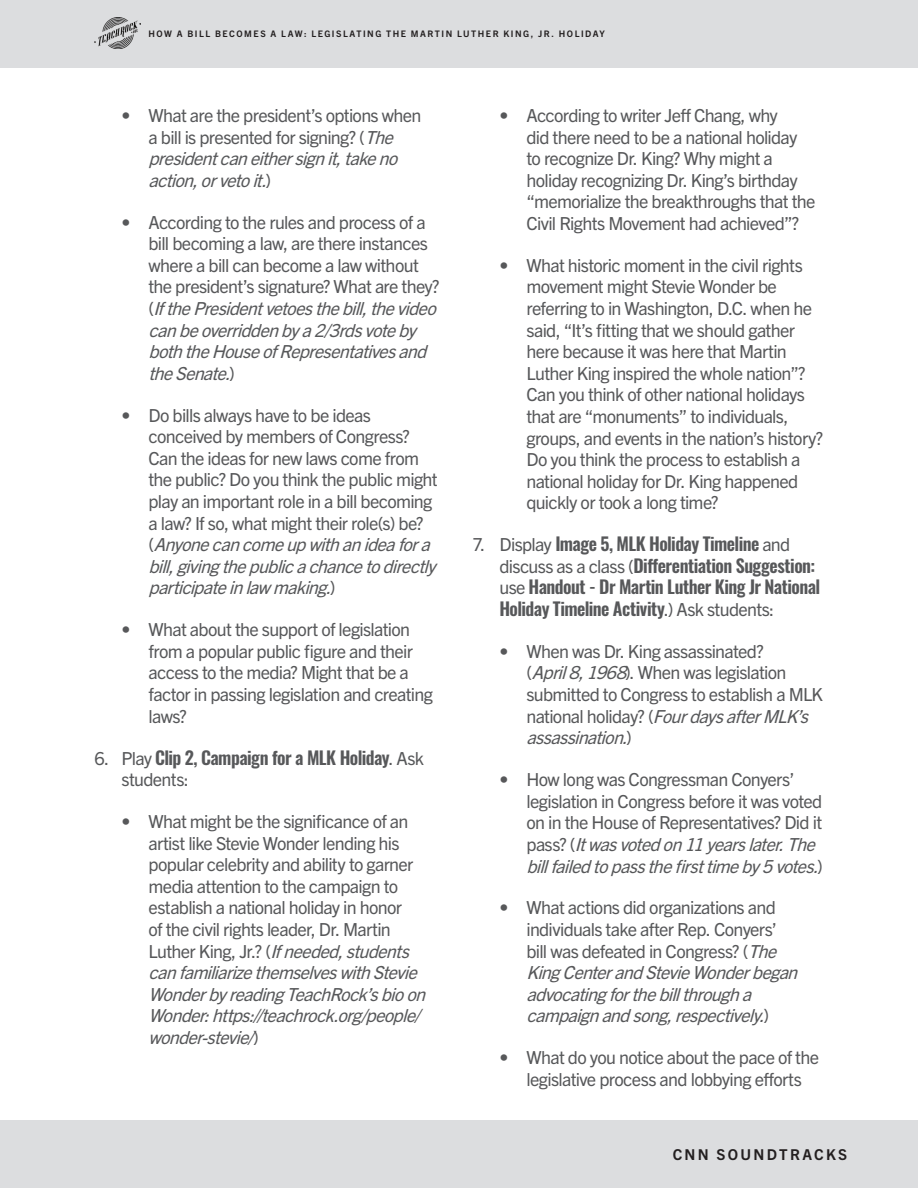
<style>
.page{position:relative;width:918px;height:1188px;background:#fff}
.page>*{position:absolute;margin:0;border:0;box-sizing:border-box;transform-origin:0 0}
.t1{font:18px/21.6px "Trade Gothic Next LT Pro";letter-spacing:-.035em;color:#57585a}
.t2{font:600 18px/21.6px "Oswald";letter-spacing:-.03em;color:#57585a}
.t3{font:700 15px "Trade Gothic Next LT Pro";letter-spacing:.15em;color:#231f20}
.t4{font:700 9px "Trade Gothic Next LT Pro";letter-spacing:.165em;color:#231f20}
.s1{font-style:italic}
.s2{font-family:"Trade Gothic Next LT Pro";font-weight:400}
</style>
<div class="page">
<div style="left:0;top:0;width:918px;height:68px;background:#dcdddf"></div>
<img style="left:94px;top:18px;width:46px;height:30px">
<div style="left:0;top:1120px;width:918px;height:68px;background:#dcdddf"></div>
<p class="t4" style="left:148px;top:28px;width:458px">HOW A BILL BECOMES A LAW: LEGISLATING THE MARTIN LUTHER KING, JR. HOLIDAY</p>
<p class="t1" style="left:148px;top:103px;width:275px;text-indent:-27px">• What are the president’s options when a bill is presented for signing? (<span class="s1">The presidentcaneithersignit,takeno action,orvetoit.</span>)</p>
<p class="t1" style="left:148px;top:210px;width:295px;text-indent:-27px">• According to the rules and process of a bill becoming a law, are there instances where a bill can become a law without the president’s signature? What are they? ( <span class="s1">IfthePresidentvetoesthebill,thevideo canbeoverriddenbya2/3rdsvoteby boththeHouseofRepresentativesand theSenate.</span>)</p>
<p class="t1" style="left:148px;top:403px;width:295px;text-indent:-27px">• Do bills always have to be ideas conceived by members of Congress?<br>Can the ideas for new laws come from the public? Do you think the public might play an important role in a bill becoming a law? If so, what might their role(s) be?<br>( <span class="s1">Anyonecancomeupwithanideafora bill,givingthepublicachancetodirectly participateinlawmaking.</span>)</p>
<p class="t1" style="left:148px;top:618px;width:286px;text-indent:-27px">• What about the support of legislation from a popular public figure and their access to the media? Might that be a factor in passing legislation and creating laws?</p>
<p class="t2" style="left:122px;top:748px;width:304px;text-indent:-27px"><span class="s2">6. Play</span> Clip 2, Campaign for a MLK Holiday<span class="s2">. Ask students:</span></p>
<p class="t1" style="left:148px;top:809px;width:284px;text-indent:-27px">• What might be the significance of an artist like Stevie Wonder lending his popular celebrity and ability to garner media attention to the campaign to establish a national holiday in honor<br>of the civil rights leader, Dr. Martin<br>L u t h e r K i n g , J r . ? ( <span class="s1">Ifneeded,students canfamiliarizethemselveswithStevie WonderbyreadingTeachRock’sbioon Wonder:https://teachrock.org/people/ wonder-stevie/</span>)</p>
<p class="t1" style="left:526px;top:103px;width:290px;text-indent:-27px">• According to writer Jeff Chang, why<br>did there need to be a national holiday to recognize Dr. King? Why might a holiday recognizing Dr. King’s birthday “memorialize the breakthroughs that the Civil Rights Movement had achieved”?</p>
<p class="t1" style="left:526px;top:253px;width:298px;text-indent:-27px">• What historic moment in the civil rights movement might Stevie Wonder be referring to in Washington, D.C. when he said, “It’s fitting that we should gather here because it was here that Martin Luther King inspired the whole nation”?<br>Can you think of other national holidays that are “monuments” to individuals, groups, and events in the nation’s history?<br>Do you think the process to establish a national holiday for Dr. King happened quickly or took a long time?</p>
<p class="t2" style="left:500px;top:534px;width:322px;text-indent:-27px"><span class="s2">7. Display</span> Image 5, MLK Holiday Timeline <span class="s2">and discuss as a class (</span>Differentiation Suggestion: <span class="s2">use</span> Handout - Dr Martin Luther King Jr National Holiday Timeline Activity<span class="s2">.) Ask students:</span></p>
<p class="t1" style="left:526px;top:639px;width:298px;text-indent:-27px">• When was Dr. King assassinated? (<span class="s1">April8,1968</span>). When was legislation submitted to Congress to establish a MLK national holiday? (<span class="s1">FourdaysafterMLK’s assassination.</span>)</p>
<p class="t1" style="left:526px;top:768px;width:299px;text-indent:-27px">• How long was Congressman Conyers’ legislation in Congress before it was voted on in the House of Representatives? Did it p a s s ? ( <span class="s1">Itwasvotedon11yearslater.The billfailedtopassthefirsttimeby5votes.</span>)</p>
<p class="t1" style="left:526px;top:896px;width:278px;text-indent:-27px">• What actions did organizations and individuals take after Rep. Conyers’<br>bill was defeated in Congress? (<span class="s1">The KingCenterandStevieWonderbegan advocatingforthebillthrougha campaignandsong,respectively.</span>)</p>
<p class="t1" style="left:499px;top:1046px;width:321px;text-align:center">• What do you notice about the pace of the legislative process and lobbying efforts</p>
<p class="t3" style="left:673px;top:1144px;width:176px">CNN SOUNDTRACKS</p>
</div>
